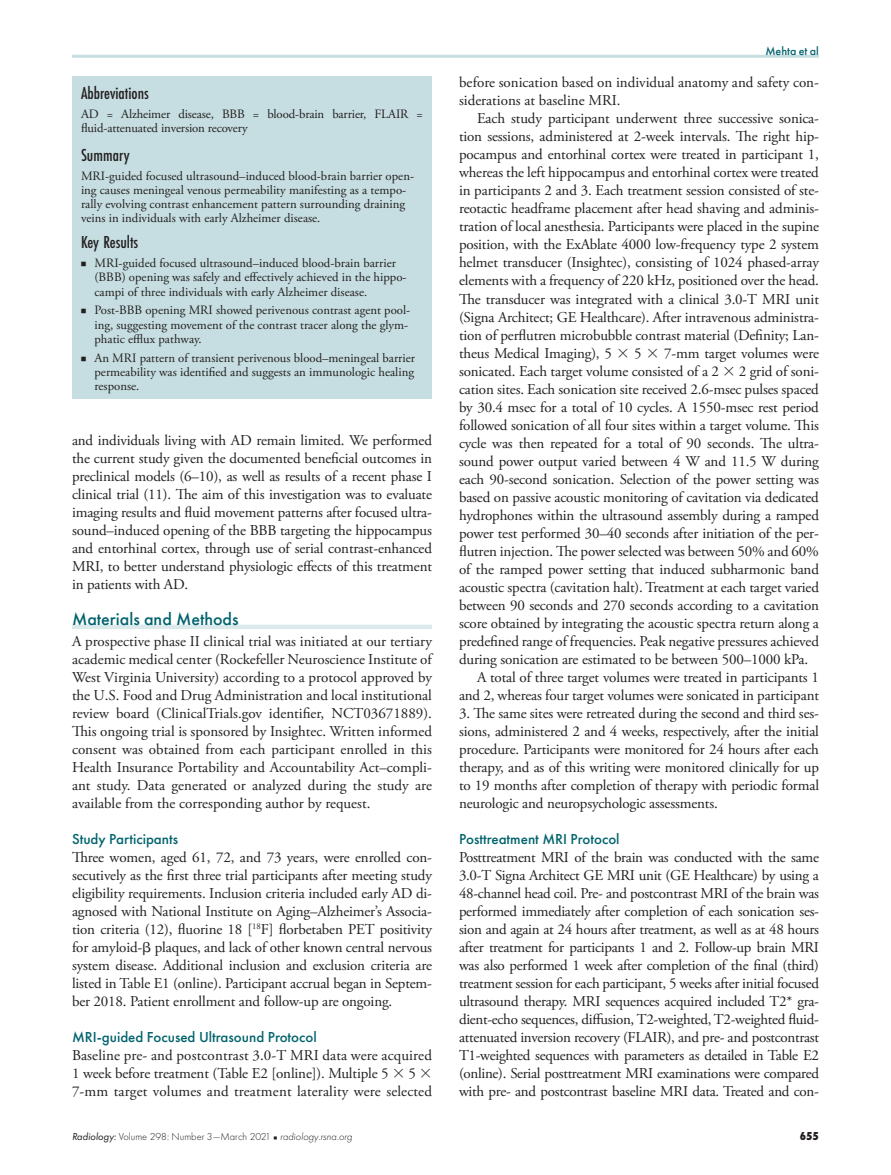
<style>
.page{position:relative;width:891px;height:1175px;background:#fff}
.page>*{position:absolute;margin:0;border:0;box-sizing:border-box;transform-origin:0 0}
.t1{font:500 18px "Futura PT Cond";color:#231f20}
.t2{font:500 18px "Futura PT";color:#00636d}
.t3{font:15px/18px "Adobe Garamond Pro";letter-spacing:-.01em;color:#231f20;text-align:justify}
.t4{font:500 15px "Futura PT";color:#00636d}
.t5{font:12.75px/14.2px "Adobe Garamond Pro";color:#231f20}
.t6{font:500 12px "Futura PT";color:#00636d}
.t7{font:800 12px "Futura PT Cond";color:#231f20}
.t8{font:300 10.5px "Futura PT";color:#231f20}
.s1{font-family:"Universal Newswith Comm Pi";font-size:9px}
.s2{font-family:"Universal Greekwith Math Pi"}
.s3{font-weight:400;font-style:italic}
.s4{font-family:"Universal Newswith Comm Pi";font-weight:400;font-size:6px}
.s5{font-style:italic}
</style>
<div class="page">
<hr style="left:72px;top:55px;width:747px;height:3px;background:#c6dee1">
<div style="left:72px;top:76px;width:360px;height:323px;background:#c6dee1"></div>
<div style="left:72px;top:624px;width:360px;height:5px;background:#dceaec"></div>
<p class="t1" style="left:81px;top:83px;width:69px">Abbreviations</p>
<p class="t5" style="left:81px;top:107px;width:343px">AD = Alzheimer disease, BBB = blood-brain barrier, FLAIR = fluid-attenuated inversion recovery</p>
<p class="t1" style="left:81px;top:144px;width:50px">Summary</p>
<p class="t5" style="left:81px;top:169px;width:335px">MRI-guided focused ultrasound–induced blood-brain barrier open&shy;ing causes meningeal venous permeability manifesting as a tempo&shy;rally evolving contrast enhancement pattern surrounding draining veins in individuals with early Alzheimer disease.</p>
<p class="t1" style="left:81px;top:232px;width:59px">Key Results</p>
<p class="t5" style="left:94px;top:256px;width:314px;text-indent:-14px"><span class="s1">n</span> MRI-guided focused ultrasound–induced blood-brain barrier (BBB) opening was safely and effectively achieved in the hippo&shy;campi of three individuals with early Alzheimer disease.</p>
<p class="t5" style="left:94px;top:304px;width:317px;text-indent:-14px"><span class="s1">n</span> Post-BBB opening MRI showed perivenous contrast agent pool&shy;ing, suggesting movement of the contrast tracer along the glym&shy;phatic efflux pathway.</p>
<p class="t5" style="left:94px;top:351px;width:322px;text-align:justify;text-indent:-14px"><span class="s1">n</span> An MRI pattern of transient perivenous blood–meningeal barrier permeability was identified and suggests an immunologic healing response.</p>
<p class="t3" style="left:72px;top:431px;width:362px">and individuals living with AD remain limited. We performed the current study given the documented beneficial outcomes in preclinical models (6–10), as well as results of a recent phase I clinical trial (11). The aim of this investigation was to evaluate imaging results and fluid movement patterns after focused ultra&shy;sound–induced opening of the BBB targeting the hippocampus and entorhinal cortex, through use of serial contrast-enhanced MRI, to better understand physiologic effects of this treatment in patients with AD.</p>
<p class="t2" style="left:72px;top:608px;width:168px">Materials and Methods</p>
<p class="t3" style="left:72px;top:632px;width:362px">A prospective phase II clinical trial was initiated at our tertiary academic medical center (Rockefeller Neuroscience Institute of West Virginia University) according to a protocol approved by the U.S. Food and Drug Administration and local institutional review board (ClinicalTrials.gov identifier, NCT03671889).<br>This ongoing trial is sponsored by Insightec. Written informed consent was obtained from each participant enrolled in this Health Insurance Portability and Accountability Act–compli&shy;ant study. Data generated or analyzed during the study are available from the corresponding author by request.</p>
<p class="t4" style="left:72px;top:829px;width:108px">Study Participants</p>
<p class="t3" style="left:72px;top:848px;width:362px">Three women, aged 61, 72, and 73 years, were enrolled con&shy;secutively as the first three trial participants after meeting study eligibility requirements. Inclusion criteria included early AD di&shy;agnosed with National Institute on Aging–Alzheimer’s Associa&shy;tion criteria (12), fluorine 18 [<sup>18</sup>F] florbetaben PET positivity for amyloid-<span class="s2">b</span> plaques, and lack of other known central nervous system disease. Additional inclusion and exclusion criteria are listed in Table E1 (online). Participant accrual began in Septem&shy;ber 2018. Patient enrollment and follow-up are ongoing.</p>
<p class="t4" style="left:72px;top:1027px;width:246px">MRI-guided Focused Ultrasound Protocol</p>
<p class="t3" style="left:72px;top:1046px;width:362px">Baseline pre- and postcontrast 3.0-T MRI data were acquired 1 week before treatment (Table E2 [online]). Multiple 5 <span class="s2">3</span> 5 <span class="s2">3<br></span>7-mm target volumes and treatment laterality were selected</p>
<p class="t6" style="left:765px;top:44px;width:55px">Mehta et al</p>
<p class="t3" style="left:459px;top:74px;width:361px">before sonication based on individual anatomy and safety con&shy;siderations at baseline MRI.</p>
<p class="t3" style="left:477px;top:110px;width:344px">Each study participant underwent three successive sonica-</p>
<p class="t3" style="left:459px;top:128px;width:361px">tion sessions, administered at 2-week intervals. The right hip-</p>
<p class="t3" style="left:459px;top:146px;width:362px">pocampus and entorhinal cortex were treated in participant 1,</p>
<p class="t3" style="left:459px;top:164px;width:361px">whereas the left hippocampus and entorhinal cortex were treated</p>
<p class="t3" style="left:459px;top:182px;width:362px">in participants 2 and 3. Each treatment session consisted of ste-</p>
<p class="t3" style="left:459px;top:200px;width:361px">reotactic headframe placement after head shaving and adminis-</p>
<p class="t3" style="left:459px;top:218px;width:362px">tration of local anesthesia. Participants were placed in the supine</p>
<p class="t3" style="left:459px;top:236px;width:361px">position, with the ExAblate 4000 low-frequency type 2 system</p>
<p class="t3" style="left:459px;top:254px;width:361px">helmet transducer (Insightec), consisting of 1024 phased-array</p>
<p class="t3" style="left:459px;top:272px;width:361px">elements with a frequency of 220 kHz, positioned over the head.</p>
<p class="t3" style="left:459px;top:290px;width:361px">The transducer was integrated with a clinical 3.0-T MRI unit</p>
<p class="t3" style="left:459px;top:308px;width:361px">(Signa Architect; GE Healthcare). After intravenous administra-</p>
<p class="t3" style="left:459px;top:326px;width:362px">tion of perflutren microbubble contrast material (Definity; Lan-</p>
<p class="t3" style="left:459px;top:344px;width:362px">theus Medical Imaging), 5 <span class="s2">3</span> 5 <span class="s2">3</span> 7-mm target volumes were</p>
<p class="t3" style="left:459px;top:362px;width:361px">sonicated. Each target volume consisted of a 2 <span class="s2">3</span> 2 grid of soni-</p>
<p class="t3" style="left:459px;top:380px;width:361px">cation sites. Each sonication site received 2.6-msec pulses spaced</p>
<p class="t3" style="left:459px;top:398px;width:361px">by 30.4 msec for a total of 10 cycles. A 1550-msec rest period</p>
<p class="t3" style="left:459px;top:416px;width:361px">followed sonication of all four sites within a target volume. This</p>
<p class="t3" style="left:459px;top:434px;width:362px">cycle was then repeated for a total of 90 seconds. The ultra-</p>
<p class="t3" style="left:459px;top:452px;width:361px">sound power output varied between 4 W and 11.5 W during</p>
<p class="t3" style="left:459px;top:470px;width:362px">each 90-second sonication. Selection of the power setting was</p>
<p class="t3" style="left:459px;top:488px;width:361px">based on passive acoustic monitoring of cavitation via dedicated</p>
<p class="t3" style="left:459px;top:506px;width:362px">hydrophones within the ultrasound assembly during a ramped</p>
<p class="t3" style="left:459px;top:524px;width:361px">power test performed 30–40 seconds after initiation of the per-</p>
<p class="t3" style="left:459px;top:542px;width:361px">flutren injection. The power selected was between 50% and 60%</p>
<p class="t3" style="left:459px;top:560px;width:362px">of the ramped power setting that induced subharmonic band</p>
<p class="t3" style="left:459px;top:578px;width:361px">acoustic spectra (cavitation halt). Treatment at each target varied</p>
<p class="t3" style="left:459px;top:596px;width:362px">between 90 seconds and 270 seconds according to a cavitation</p>
<p class="t3" style="left:459px;top:614px;width:361px">score obtained by integrating the acoustic spectra return along a</p>
<p class="t3" style="left:459px;top:632px;width:361px">predefined range of frequencies. Peak negative pressures achieved</p>
<p class="t3" style="left:459px;top:650px;width:351px">during sonication are estimated to be between 500–1000 kPa.</p>
<p class="t3" style="left:477px;top:668px;width:344px">A total of three target volumes were treated in participants 1</p>
<p class="t3" style="left:459px;top:686px;width:362px">and 2, whereas four target volumes were sonicated in participant</p>
<p class="t3" style="left:459px;top:704px;width:362px">3. The same sites were retreated during the second and third ses&shy;sions, administered 2 and 4 weeks, respectively, after the initial procedure. Participants were monitored for 24 hours after each therapy, and as of this writing were monitored clinically for up to 19 months after completion of therapy with periodic formal neurologic and neuropsychologic assessments.</p>
<p class="t4" style="left:459px;top:829px;width:162px">Posttreatment MRI Protocol</p>
<p class="t3" style="left:459px;top:848px;width:362px">Posttreatment MRI of the brain was conducted with the same 3.0-T Signa Architect GE MRI unit (GE Healthcare) by using a 48-channel head coil. Pre- and postcontrast MRI of the brain was performed immediately after completion of each sonication ses&shy;sion and again at 24 hours after treatment, as well as at 48 hours after treatment for participants 1 and 2. Follow-up brain MRI was also performed 1 week after completion of the final (third) treatment session for each participant, 5 weeks after initial focused ultrasound therapy. MRI sequences acquired included T2* gra&shy;dient-echo sequences, diffusion, T2-weighted, T2-weighted fluid&shy;attenuated inversion recovery (FLAIR), and pre- and postcontrast T1-weighted sequences with parameters as detailed in Table E2 (online). Serial posttreatment MRI examinations were compared with pre- and postcontrast baseline MRI data. Treated and con-</p>
<p class="t8" style="left:72px;top:1131px;width:282px"><span class="s3">Radiology:</span> Volume 298: Number 3—March 2021 <span class="s4">n</span> <span class="s5">radiology.rsna.org</span></p>
<p class="t7" style="left:800px;top:1129px;width:21px">655</p>
</div>
